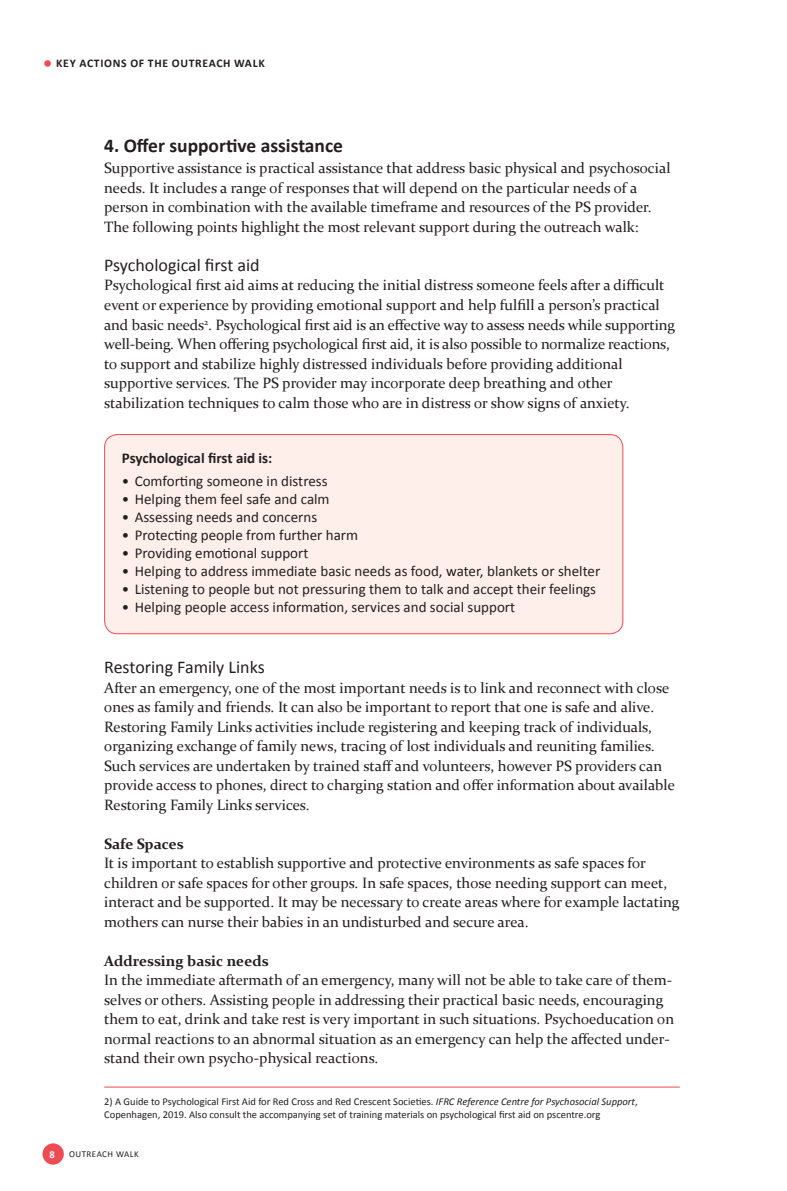
<style>
.page{position:relative;width:787px;height:1191px;background:#fff}
.page>*{position:absolute;margin:0;border:0;box-sizing:border-box;transform-origin:0 0}
.Rubrik_4{font:700 19.5px "Calibri";color:#231f20}
.Rubrik_5{font:18px "Calibri";color:#231f20}
.t1{font:15px/19.5px "Constantia";color:#231f20}
.t2{font:15px "Calibri";color:#231f20}
.t3{font:700 15px "Constantia";color:#231f20}
.Boksbrød{font:700 15px "Calibri";color:#231f20}
.t4{font:700 11.7px "Calibri";letter-spacing:.06em;color:#231f20}
.note{font:10.5px "Calibri";color:#231f20}
.t5{font:700 10.5px "Calibri";color:#fff}
.t6{font:9px "Calibri";letter-spacing:.05em;color:#231f20}
.s1{font-weight:400;font-size:21px;color:#ef4b55}
.s2{font-style:italic}
</style>
<div class="page">
<div style="left:43px;top:1143px;width:21px;height:21px;background:#ef4b55;border-radius:50%"></div>
<div style="left:105px;top:434px;width:518px;height:200px;background:#feefeb;border-radius:13px"></div>
<div style="left:104px;top:434px;width:519px;height:200px;border:1px solid #ef4b55;border-radius:13px"></div>
<hr style="left:104px;top:1086px;width:576px;height:1px;background:#ef4b55">
<p class="t4" style="left:43px;top:55px;width:224px"><span class="s1">•</span> KEY ACTIONS OF THE OUTREACH WALK</p>
<p class="Rubrik_4" style="left:104px;top:133px;width:240px">4. Offer supportive assistance</p>
<p class="t1" style="left:104px;top:158px;width:568px">Supportive assistance is practical assistance that address basic physical and psychosocial needs. It includes a range of responses that will depend on the particular needs of a person in combination with the available timeframe and resources of the PS provider.<br>The following points highlight the most relevant support during the outreach walk:</p>
<p class="Rubrik_5" style="left:104px;top:254px;width:157px">Psychological first aid</p>
<p class="t1" style="left:104px;top:275px;width:572px">Psychological first aid aims at reducing the initial distress someone feels after a difficult event or experience by providing emotional support and help fulfill a person’s practical and basic needs<sup>2</sup>. Psychological first aid is an effective way to assess needs while supporting well-being. When offering psychological first aid, it is also possible to normalize reactions, to support and stabilize highly distressed individuals before providing additional</p>
<p class="t1" style="left:104px;top:372px;width:527px">supportive services. The PS provider may incorporate deep breathing and other stabilization techniques to calm those who are in distress or show signs of anxiety.</p>
<p class="Boksbrød" style="left:122px;top:448px;width:152px">Psychological first aid is:</p>
<p class="t2" style="left:122px;top:471px;width:207px">• Comforting someone in distress</p>
<p class="t2" style="left:122px;top:489px;width:209px">• Helping them feel safe and calm</p>
<p class="t2" style="left:122px;top:507px;width:197px">• Assessing needs and concerns</p>
<p class="t2" style="left:122px;top:525px;width:237px">• Protecting people from further harm</p>
<p class="t2" style="left:122px;top:543px;width:188px">• Providing emotional support</p>
<p class="t2" style="left:122px;top:561px;width:480px">• Helping to address immediate basic needs as food, water, blankets or shelter</p>
<p class="t2" style="left:122px;top:579px;width:475px">• Listening to people but not pressuring them to talk and accept their feelings</p>
<p class="t2" style="left:122px;top:597px;width:395px">• Helping people access information, services and social support</p>
<p class="Rubrik_5" style="left:104px;top:656px;width:162px">Restoring Family Links</p>
<p class="t1" style="left:104px;top:677px;width:572px">After an emergency, one of the most important needs is to link and reconnect with close ones as family and friends. It can also be important to report that one is safe and alive.<br>Restoring Family Links activities include registering and keeping track of individuals, organizing exchange of family news, tracing of lost individuals and reuniting families.<br>Such services are undertaken by trained staff and volunteers, however PS providers can provide access to phones, direct to charging station and offer information about available Restoring Family Links services.</p>
<p class="t3" style="left:104px;top:833px;width:81px">Safe Spaces</p>
<p class="t1" style="left:104px;top:852px;width:577px">It is important to establish supportive and protective environments as safe spaces for children or safe spaces for other groups. In safe spaces, those needing support can meet, interact and be supported. It may be necessary to create areas where for example lactating mothers can nurse their babies in an undisturbed and secure area.</p>
<p class="t3" style="left:104px;top:950px;width:166px">Addressing basic needs</p>
<p class="t1" style="left:104px;top:969px;width:571px">In the immediate aftermath of an emergency, many will not be able to take care of them&shy;selves or others. Assisting people in addressing their practical basic needs, encouraging them to eat, drink and take rest is very important in such situations. Psychoeducation on normal reactions to an abnormal situation as an emergency can help the affected under&shy;stand their own psycho-physical reactions.</p>
<p class="note" style="left:104px;top:1095px;width:535px">2) A Guide to Psychological First Aid for Red Cross and Red Crescent Societies. <span class="s2">IFRC Reference Centre for Psychosocial Support</span>,</p>
<p class="note" style="left:104px;top:1108px;width:497px">Copenhagen, 2019. Also consult the accompanying set of training materials on psychological first aid on pscentre.org</p>
<p class="t5" style="left:50px;top:1147px;width:7px">8</p>
<p class="t6" style="left:69px;top:1148px;width:71px">OUTREACH WALK</p>
</div>
